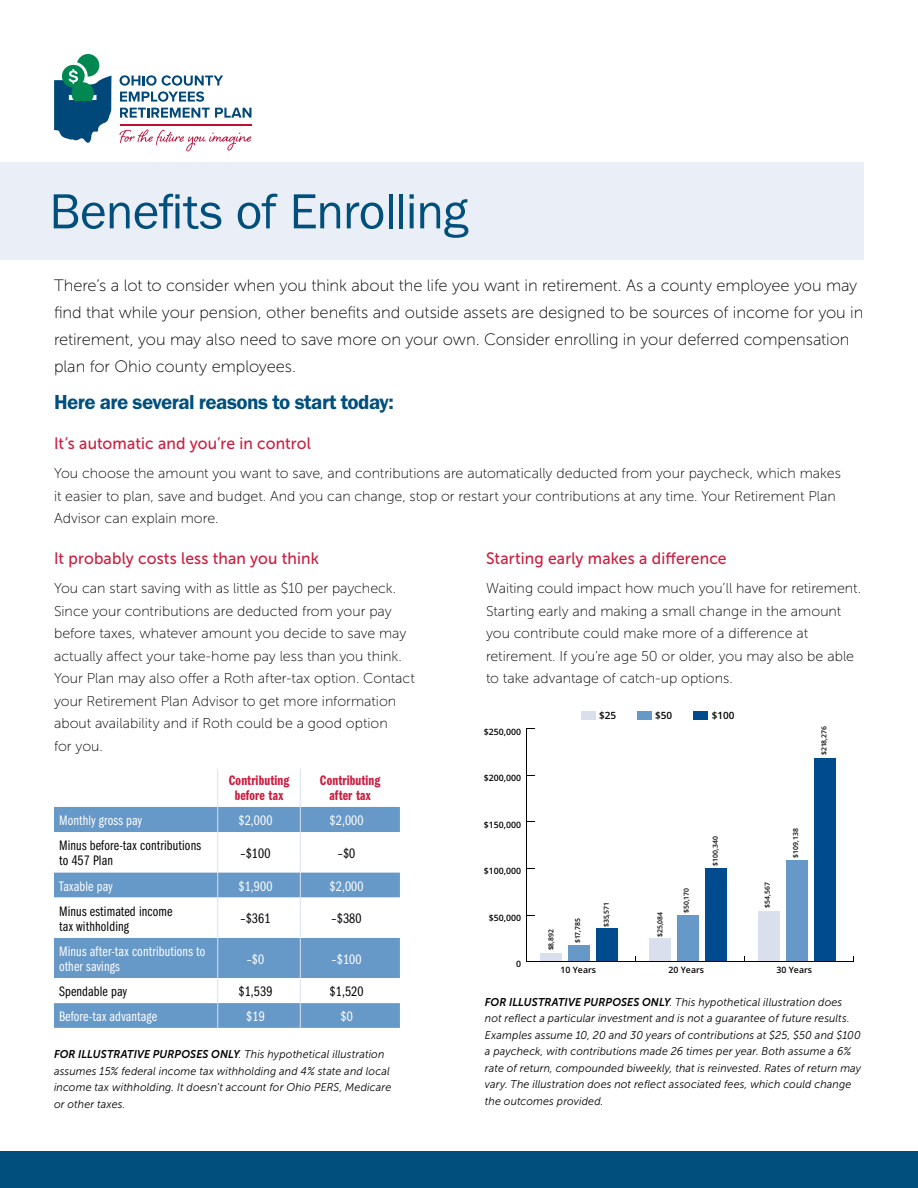
<style>
.page{position:relative;width:918px;height:1188px;background:#fff}
.page>*{position:absolute;margin:0;border:0;box-sizing:border-box;transform-origin:0 0}
.Page_Header{font:51px "Franklin Gothic URW Boo";letter-spacing:-.015em;color:#004f7d}
.Page_Header-2{font:21px "Franklin Gothic URW Dem";letter-spacing:-.03em;color:#004f7d}
.Body_Copy{font:16.5px/27px "Museo Sans 100";letter-spacing:-.005em;color:#000}
.Body_Copy-2{font:16.5px "Museo Sans 500";letter-spacing:.01em;color:#ca1f41;scale:.95 1}
.Body_Copy-3{font:14.25px/22.5px "Museo Sans 100";color:#000}
.t1{font:14.25px/15px "Franklin Gothic URW Com Boo";letter-spacing:.01em;color:#fff}
.t2{font:14.25px/15px "Franklin Gothic URW Com Boo";letter-spacing:.01em;color:#000}
.t3{font:14.25px/15px "Franklin Gothic URW Com Dem";letter-spacing:.01em;color:#ca1f41;text-align:center}
.Body_10_25_13_25_ITC_Cheltenham{font:italic 11.25px/16.5px "Museo Sans 300";letter-spacing:.015em;color:#000;scale:.95 1}
.t4{font:600 10.05px "Open Sans";color:#000}
.t5{font:600 8.7px "Open Sans";color:#000}
.t6{font:600 6.9px "Open Sans";color:#000}
.s1{font-family:"Museo Sans 700"}
</style>
<div class="page">
<div style="left:0;top:162px;width:864px;height:98px;background:#eaeef6"></div>
<svg style="left:120px;top:130px;width:131px;height:21px"></svg>
<svg style="left:120px;top:75px;width:103px;height:27px"></svg>
<svg style="left:120px;top:108px;width:131px;height:10px"></svg>
<hr style="left:120px;top:124px;width:131px;height:1px;background:#be0e38">
<svg style="left:54px;top:54px;width:57px;height:89px"></svg>
<div style="left:0;top:1151px;width:918px;height:37px;background:#004f7d"></div>
<div style="left:54px;top:807px;width:346px;height:221px;background:#6799c8"></div>
<svg style="left:54px;top:832px;width:346px;height:171px"></svg>
<hr style="left:217px;top:769px;width:1px;height:38px;background:#d9e2f0">
<hr style="left:300px;top:769px;width:1px;height:38px;background:#d9e2f0">
<svg style="left:217px;top:807px;width:1px;height:25px"></svg>
<svg style="left:300px;top:807px;width:1px;height:25px"></svg>
<hr style="left:217px;top:832px;width:1px;height:40px;background:#d9e2f0">
<hr style="left:300px;top:832px;width:1px;height:40px;background:#d9e2f0">
<svg style="left:217px;top:872px;width:1px;height:26px"></svg>
<svg style="left:300px;top:872px;width:1px;height:26px"></svg>
<hr style="left:217px;top:898px;width:1px;height:40px;background:#d9e2f0">
<hr style="left:300px;top:898px;width:1px;height:40px;background:#d9e2f0">
<hr style="left:217px;top:938px;width:1px;height:40px;background:#d9e2f0">
<hr style="left:300px;top:938px;width:1px;height:40px;background:#d9e2f0">
<svg style="left:217px;top:978px;width:1px;height:50px"></svg>
<svg style="left:300px;top:978px;width:1px;height:50px"></svg>
<div style="left:693px;top:711px;width:15px;height:9px;background:#004b8d"></div>
<hr style="left:526px;top:729px;width:1px;height:233px;background:#000">
<div style="left:596px;top:929px;width:22px;height:33px;background:#004b8d"></div>
<div style="left:705px;top:868px;width:22px;height:94px;background:#004b8d"></div>
<div style="left:814px;top:758px;width:22px;height:204px;background:#004b8d"></div>
<div style="left:568px;top:945px;width:22px;height:17px;background:#6799c8"></div>
<div style="left:677px;top:915px;width:21px;height:47px;background:#6799c8"></div>
<div style="left:786px;top:860px;width:21px;height:102px;background:#6799c8"></div>
<div style="left:540px;top:953px;width:22px;height:9px;background:#dadfee"></div>
<div style="left:649px;top:938px;width:22px;height:24px;background:#dadfee"></div>
<div style="left:758px;top:911px;width:22px;height:51px;background:#dadfee"></div>
<div style="left:581px;top:711px;width:15px;height:9px;background:#dadfee"></div>
<div style="left:637px;top:711px;width:15px;height:9px;background:#6799c8"></div>
<hr style="left:526px;top:961px;width:327px;height:1px;background:#000">
<p class="Page_Header" style="left:50px;top:180px;width:420px">Benefits of Enrolling</p>
<p class="Body_Copy" style="left:54px;top:272px;width:811px">There’s a lot to consider when you think about the life you want in retirement. As a county employee you may find that while your pension, other benefits and outside assets are designed to be sources of income for you in retirement, you may also need to save more on your own. Consider enrolling in your deferred compensation plan for Ohio county employees.</p>
<p class="Page_Header-2" style="left:54px;top:389px;width:341px">Here are several reasons to start today:</p>
<p class="Body_Copy-2" style="left:54px;top:434px;width:272px">It’s automatic and you’re in control</p>
<p class="Body_Copy-3" style="left:54px;top:462px;width:788px">You choose the amount you want to save, and contributions are automatically deducted from your paycheck, which makes it easier to plan, save and budget. And you can change, stop or restart your contributions at any time. Your Retirement Plan<br>Advisor can explain more.</p>
<p class="Body_Copy-2" style="left:54px;top:549px;width:281px">It probably costs less than you think</p>
<p class="Body_Copy-3" style="left:54px;top:577px;width:363px">You can start saving with as little as $10 per paycheck.<br>Since your contributions are deducted from your pay before taxes, whatever amount you decide to save may actually affect your take-home pay less than you think.<br>Your Plan may also offer a Roth after-tax option. Contact your Retirement Plan Advisor to get more information about availability and if Roth could be a good option<br>for you.</p>
<p class="Body_Copy-2" style="left:486px;top:549px;width:255px">Starting early makes a difference</p>
<p class="Body_Copy-3" style="left:486px;top:577px;width:377px">Waiting could impact how much you’ll have for retirement.<br>Starting early and making a small change in the amount you contribute could make more of a difference at retirement. If you’re age 50 or older, you may also be able to take advantage of catch-up options.</p>
<p class="t4" style="left:599px;top:708px;width:19px">$25</p>
<p class="t4" style="left:655px;top:708px;width:19px">$50</p>
<p class="t4" style="left:712px;top:708px;width:24px">$100</p>
<p class="t6" style="left:819px;top:755px;width:31px;rotate:-90deg">$218,276</p>
<p class="t5" style="left:484px;top:725px;width:39px">$250,000</p>
<p class="t3" style="left:229px;top:772px;width:62px">Contributing before tax</p>
<p class="t3" style="left:320px;top:772px;width:62px">Contributing after tax</p>
<p class="t1" style="left:59px;top:812px;width:84px">Monthly gross pay</p>
<p class="t1" style="left:239px;top:812px;width:35px">$2,000</p>
<p class="t1" style="left:330px;top:812px;width:35px">$2,000</p>
<p class="t2" style="left:59px;top:838px;width:143px">Minus before-tax contributions to 457 Plan</p>
<p class="t2" style="left:241px;top:845px;width:31px">–$100</p>
<p class="t2" style="left:338px;top:845px;width:19px">–$0</p>
<p class="t1" style="left:59px;top:878px;width:55px">Taxable pay</p>
<p class="t1" style="left:239px;top:878px;width:35px">$1,900</p>
<p class="t1" style="left:330px;top:878px;width:35px">$2,000</p>
<p class="t2" style="left:59px;top:903px;width:115px">Minus estimated income tax withholding</p>
<p class="t2" style="left:241px;top:911px;width:31px">–$361</p>
<p class="t2" style="left:332px;top:911px;width:31px">–$380</p>
<p class="t1" style="left:59px;top:943px;width:148px">Minus after-tax contributions to other savings</p>
<p class="t1" style="left:247px;top:951px;width:19px">–$0</p>
<p class="t1" style="left:332px;top:951px;width:31px">–$100</p>
<p class="t2" style="left:59px;top:983px;width:69px">Spendable pay</p>
<p class="t2" style="left:239px;top:983px;width:35px">$1,539</p>
<p class="t2" style="left:330px;top:983px;width:35px">$1,520</p>
<p class="t1" style="left:59px;top:1008px;width:100px">Before-tax advantage</p>
<p class="t1" style="left:246px;top:1008px;width:20px">$19</p>
<p class="t1" style="left:340px;top:1008px;width:14px">$0</p>
<p class="Body_10_25_13_25_ITC_Cheltenham" style="left:54px;top:1046px;width:357px"><span class="s1">FOR ILLUSTRATIVE PURPOSES ONLY</span>. This hypothetical illustration assumes 15% federal income tax withholding and 4% state and local income tax withholding. It doesn’t account for Ohio PERS, Medicare or other taxes.</p>
<p class="t5" style="left:484px;top:772px;width:39px">$200,000</p>
<p class="t5" style="left:484px;top:819px;width:39px">$150,000</p>
<p class="t5" style="left:484px;top:865px;width:39px">$100,000</p>
<p class="t5" style="left:489px;top:912px;width:34px">$50,000</p>
<p class="t5" style="left:516px;top:958px;width:6px">0</p>
<p class="t6" style="left:546px;top:950px;width:23px;rotate:-90deg">$8,892</p>
<p class="t6" style="left:573px;top:943px;width:27px;rotate:-90deg">$17,785</p>
<p class="t6" style="left:602px;top:927px;width:27px;rotate:-90deg">$35,571</p>
<p class="t6" style="left:655px;top:937px;width:27px;rotate:-90deg">$25,084</p>
<p class="t6" style="left:682px;top:913px;width:27px;rotate:-90deg">$50,170</p>
<p class="t6" style="left:711px;top:866px;width:31px;rotate:-90deg">$100,340</p>
<p class="t6" style="left:763px;top:908px;width:27px;rotate:-90deg">$54,567</p>
<p class="t6" style="left:791px;top:858px;width:31px;rotate:-90deg">$109,138</p>
<p class="t5" style="left:561px;top:964px;width:37px">10 Years</p>
<p class="t5" style="left:669px;top:964px;width:37px">20 Years</p>
<p class="t5" style="left:777px;top:964px;width:37px">30 Years</p>
<p class="Body_10_25_13_25_ITC_Cheltenham" style="left:485px;top:994px;width:398px"><span class="s1">FOR ILLUSTRATIVE PURPOSES ONLY</span>. This hypothetical illustration does not reflect a particular investment and is not a guarantee of future results.<br>Examples assume 10, 20 and 30 years of contributions at $25, $50 and $100 a paycheck, with contributions made 26 times per year. Both assume a 6% rate of return, compounded biweekly, that is reinvested. Rates of return may vary. The illustration does not reflect associated fees, which could change the outcomes provided.</p>
</div>
